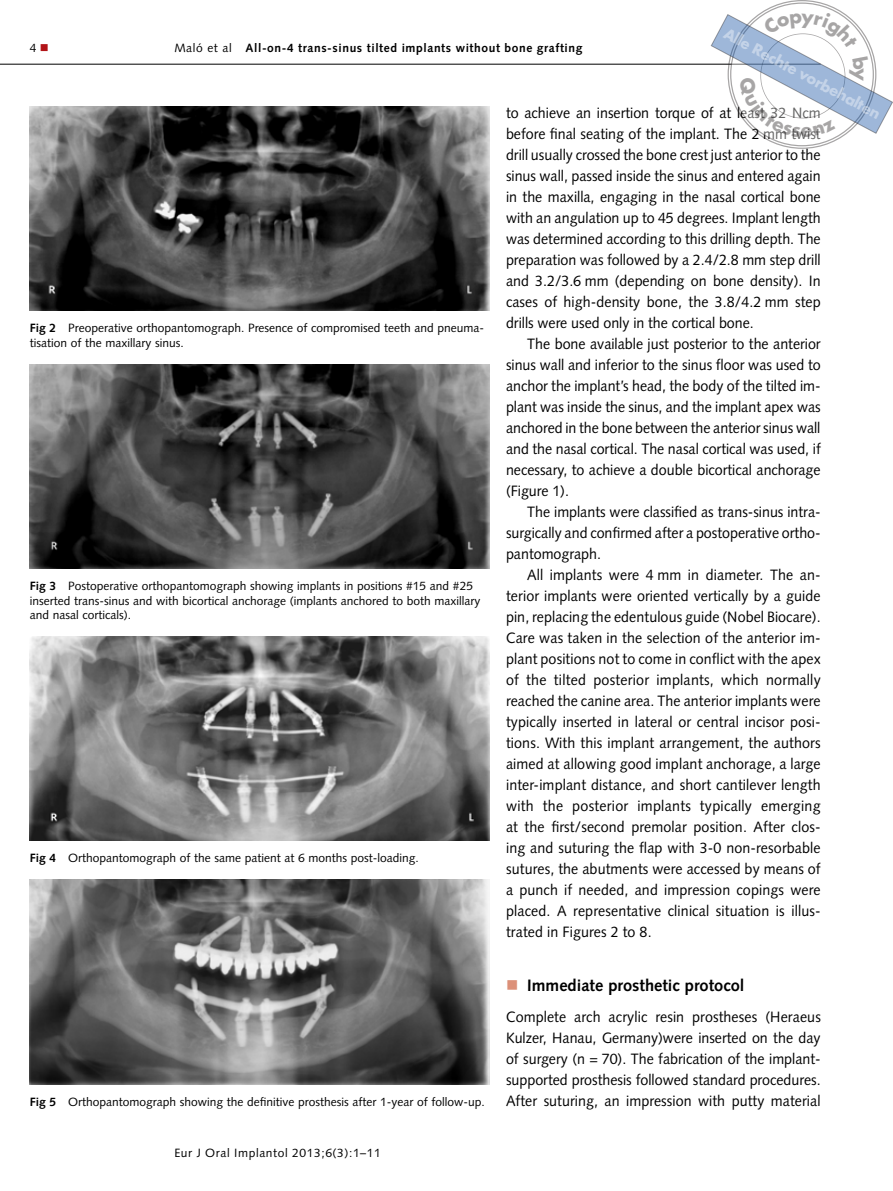
<style>
.page{position:relative;width:893px;height:1191px;background:#fff}
.page>*{position:absolute;margin:0;border:0;box-sizing:border-box;transform-origin:0 0}
.t1{font:700 16.5px "Syntax LT Std";color:#000}
.t2{font:700 16.5px "Futura T";color:rgb(255 255 255/.4)}
.t3{font:15px/21px "Syntax LT Std";color:#000;text-align:justify;scale:.95 1}
.t4{font:12px/14.4px "Syntax LT Std";color:#000}
.t5{font:700 12px "Syntax LT Std";letter-spacing:.05em;color:#000}
.t6{font:12px "Syntax LT Std";letter-spacing:.05em;color:#000}
.s1{color:#b21418}
.s2{font-weight:400}
.s3{font-weight:700}
</style>
<div class="page">
<hr style="left:0;top:64px;width:821px;height:1px;background:#000">
<img style="left:30px;top:106px;width:459px;height:204px">
<img style="left:30px;top:880px;width:459px;height:204px">
<img style="left:30px;top:364px;width:459px;height:204px">
<img style="left:30px;top:636px;width:459px;height:204px">
<svg style="left:710px;top:0;width:183px;height:149px"></svg>
<p class="t2" style="left:729px;top:25px;width:176px;rotate:28deg">Alle Rechte vorbehalten</p>
<p class="t4" style="left:30px;top:40px;width:20px">4 <span class="s1">■</span></p>
<p class="t5" style="left:174px;top:41px;width:410px"><span class="s2">Maló et al</span> All-on-4 trans-sinus tilted implants without bone grafting</p>
<p class="t3" style="left:506px;top:102px;width:333px">to achieve an insertion torque of at least 32 Ncm before final seating of the implant. The 2 mm twist drill usually crossed the bone crest just anterior to the sinus wall, passed inside the sinus and entered again in the maxilla, engaging in the nasal cortical bone with an angulation up to 45 degrees. Implant length was determined according to this drilling depth. The preparation was followed by a 2.4/2.8 mm step drill and 3.2/3.6 mm (depending on bone density). In cases of high-density bone, the 3.8/4.2 mm step drills were used only in the cortical bone.</p>
<p class="t3" style="left:506px;top:333px;width:333px;text-indent:21px">The bone available just posterior to the anterior sinus wall and inferior to the sinus floor was used to anchor the implant’s head, the body of the tilted im&shy;plant was inside the sinus, and the implant apex was anchored in the bone between the anterior sinus wall and the nasal cortical. The nasal cortical was used, if necessary, to achieve a double bicortical anchorage (Figure 1).</p>
<p class="t3" style="left:506px;top:501px;width:333px;text-indent:21px">The implants were classified as trans-sinus intra&shy;surgically and confirmed after a postoperative ortho&shy;pantomograph.</p>
<p class="t3" style="left:506px;top:564px;width:333px;text-indent:21px">All implants were 4 mm in diameter. The an&shy;terior implants were oriented vertically by a guide pin, replacing the edentulous guide (Nobel Biocare).<br>Care was taken in the selection of the anterior im&shy;plant positions not to come in conflict with the apex of the tilted posterior implants, which normally reached the canine area. The anterior implants were typically inserted in lateral or central incisor posi&shy;tions. With this implant arrangement, the authors aimed at allowing good implant anchorage, a large inter-implant distance, and short cantilever length with the posterior implants typically emerging at the first/second premolar position. After clos&shy;ing and suturing the flap with 3-0 non-resorbable sutures, the abutments were accessed by means of a punch if needed, and impression copings were placed. A representative clinical situation is illus&shy;trated in Figures 2 to 8.</p>
<p class="t1" style="left:527px;top:976px;width:219px">Immediate prosthetic protocol</p>
<p class="t3" style="left:506px;top:1005px;width:333px">Complete arch acrylic resin prostheses (Heraeus Kulzer, Hanau, Germany)were inserted on the day of surgery (n = 70). The fabrication of the implant&shy;supported prosthesis followed standard procedures.<br>After suturing, an impression with putty material</p>
<p class="t4" style="left:30px;top:321px;width:456px"><span class="s3">Fig 2</span> Preoperative orthopantomograph. Presence of compromised teeth and pneuma&shy;tisation of the maxillary sinus.</p>
<p class="t4" style="left:30px;top:579px;width:452px"><span class="s3">Fig 3</span> Postoperative orthopantomograph showing implants in positions #15 and #25 inserted trans-sinus and with bicortical anchorage (implants anchored to both maxillary and nasal corticals).</p>
<p class="t4" style="left:30px;top:851px;width:391px"><span class="s3">Fig 4</span> Orthopantomograph of the same patient at 6 months post-loading.</p>
<p class="t4" style="left:30px;top:1094px;width:457px"><span class="s3">Fig 5</span> Orthopantomograph showing the definitive prosthesis after 1-year of follow-up.</p>
<p class="t6" style="left:174px;top:1146px;width:208px">Eur J Oral Implantol 2013;6(3):1–11</p>
</div>
